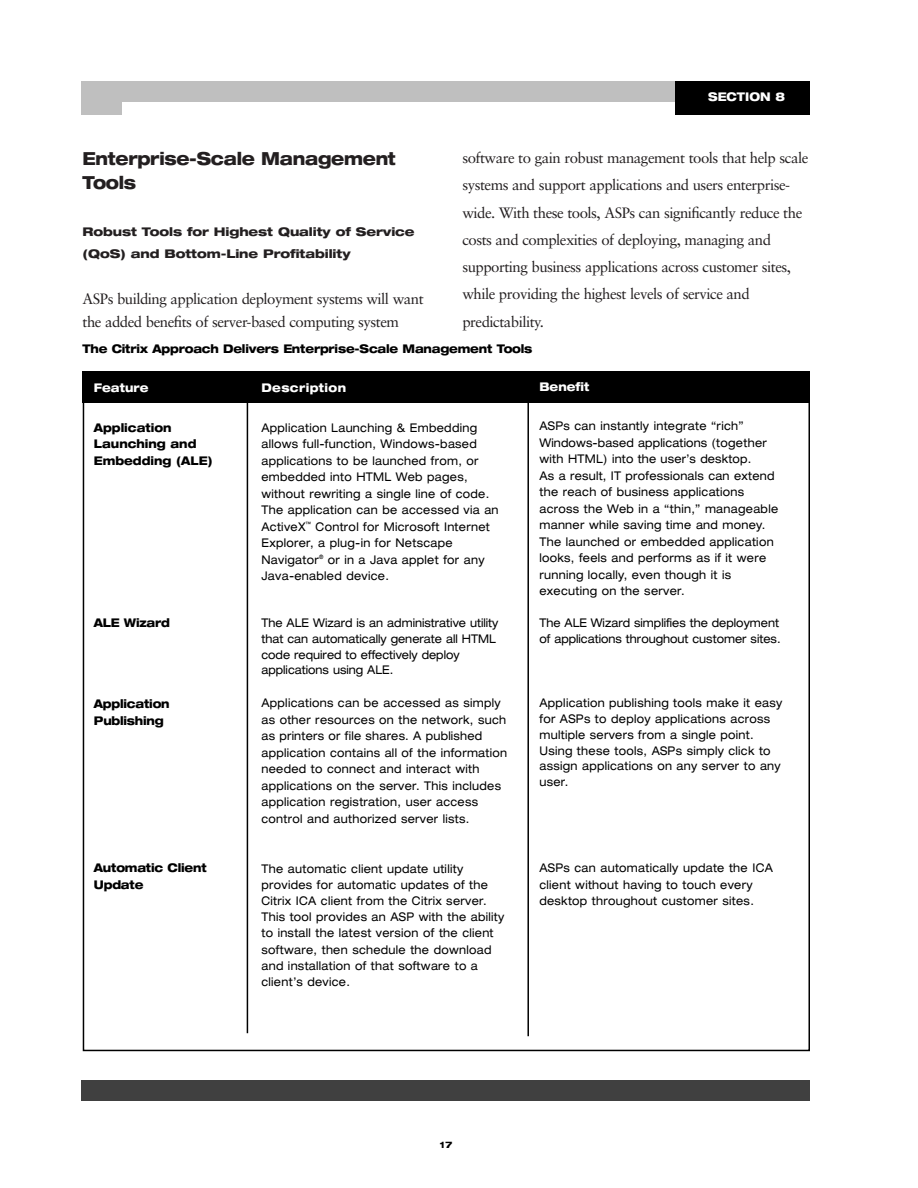
<style>
.page{position:relative;width:918px;height:1188px;background:#fff}
.page>*{position:absolute;margin:0;border:0;box-sizing:border-box;transform-origin:0 0}
.t1{font:800 expanded 18px/24.3px "Helvetica Neue";letter-spacing:-.02em;color:#231f20;scale:.9 1}
.t2{font:15px/27.3px "Sabon";letter-spacing:-.035em;color:#231f20}
.t3{font:expanded 12px/16.5px "Helvetica Neue";letter-spacing:.025em;color:#000;scale:.9 1}
.t4{font:expanded 12px/15.8px "Helvetica Neue";color:#000;scale:.9 1}
.t5{font:800 expanded 12px/17px "Helvetica Neue";letter-spacing:-.02em;color:#000;scale:.9 1}
.t6{font:800 expanded 12px/22.8px "Helvetica Neue";letter-spacing:-.01em;color:#231f20}
.t7{font:800 expanded 12px/16.5px "Helvetica Neue";color:#000;scale:.9 1}
.t8{font:800 expanded 12px "Helvetica Neue";color:#fff;scale:.9 1}
.t9{font:800 expanded 12px "Helvetica Neue";letter-spacing:.035em;color:#fff;scale:.9 1}
.t10{font:800 expanded 9px "Helvetica Neue";color:#000;scale:.9 1}
.s1{color:#fff}
</style>
<div class="page">
<div style="left:81px;top:1080px;width:729px;height:20px;background:#404040"></div>
<div style="left:81px;top:81px;width:675px;height:20px;background:#bfbfbf"></div>
<div style="left:675px;top:81px;width:135px;height:34px;background:#000"></div>
<div style="left:81px;top:81px;width:41px;height:33px;background:#bfbfbf"></div>
<div style="left:83px;top:372px;width:727px;height:31px;background:#000"></div>
<hr style="left:527px;top:402px;width:2px;height:634px;background:#000">
<hr style="left:247px;top:402px;width:1px;height:631px;background:#000">
<h1 class="t1" style="left:82px;top:148px;width:350px">Enterprise-Scale Management<br>Tools</h1>
<p class="t6" style="left:82px;top:221px;width:334px">Robust Tools for Highest Quality of Service (QoS) and Bottom-Line Profitability</p>
<p class="t2" style="left:82px;top:289px;width:343px;line-height:22.8px">ASPs building application deployment systems will want the added benefits of server-based computing system</p>
<p class="t8" style="left:708px;top:92px;width:87px">SECTION 8</p>
<p class="t2" style="left:462px;top:146px;width:348px">software to gain robust management tools that help scale systems and support applications and users enterprise&shy;wide. With these tools, ASPs can significantly reduce the costs and complexities of deploying, managing and supporting business applications across customer sites, while providing the highest levels of service and predictability.</p>
<p class="t5" style="left:82px;top:342px;width:501px">The Citrix Approach Delivers Enterprise-Scale Management Tools</p>
<p class="t8" style="left:94px;top:384px;width:62px">Feature</p>
<p class="t7" style="left:94px;top:421px;width:133px">Application<br>Launching and<br>Embedding (ALE)</p>
<p class="t8" style="left:539px;top:382px;width:57px">Benefit</p>
<p class="t3" style="left:539px;top:419px;width:267px">ASPs can instantly integrate “rich” Windows-based applications (together with HTML) into the user’s desktop.<br>As a result, IT professionals can extend the reach of business applications across the Web in a “thin,” manageable manner while saving time and money.<br>The launched or embedded application looks, feels and performs as if it were running locally, even though it is executing on the server.</p>
<p class="t4" style="left:539px;top:616px;width:270px">The ALE Wizard simplifies the deployment of applications throughout customer sites.</p>
<p class="t9" style="left:261px;top:384px;width:96px">Description</p>
<p class="t3" style="left:261px;top:421px;width:265px">Application Launching &amp; Embedding allows full-function, Windows-based applications to be launched from, or embedded into HTML Web pages, without rewriting a single line of code.<br>The application can be accessed via an ActiveX<sup>™</sup> Control for Microsoft Internet Explorer, a plug-in for Netscape Navigator<sup>®</sup> or in a Java applet for any Java-enabled device.</p>
<p class="t4" style="left:261px;top:616px;width:265px">The ALE Wizard is an administrative utility that can automatically generate all HTML code required to effectively deploy applications using ALE.</p>
<p class="t3" style="left:261px;top:696px;width:275px">Applications can be accessed as simply as other resources on the network, such as printers or file shares. A published application contains all of the information needed to connect and interact with applications on the server. This includes application registration, user access control and authorized server lists.</p>
<p class="t5" style="left:94px;top:616px;width:86px">ALE Wizard</p>
<p class="t3" style="left:539px;top:697px;width:272px;line-height:15.8px">Application publishing tools make it easy for ASPs to deploy applications across multiple servers from a single point.<br>Using these tools, ASPs simply click to assign applications on any server to any user.</p>
<p class="t5" style="left:94px;top:697px;width:86px">Application<br>Publishing</p>
<p class="t5" style="left:94px;top:861px;width:127px;line-height:16.5px">Automatic Client<br>Update</p>
<p class="t3" style="left:261px;top:862px;width:271px">The automatic client update utility provides for automatic updates of the Citrix ICA client from the Citrix server.<br>This tool provides an ASP with the ability to install the latest version of the client software, then schedule the download and installation of that software to a client’s device.</p>
<p class="t3" style="left:539px;top:861px;width:261px">ASPs can automatically update the ICA client without having to touch every desktop throughout customer sites.</p>
<p class="t10" style="left:431px;top:1141px;width:34px"><span class="s1">■</span>17<span class="s1">■</span></p>
</div>
